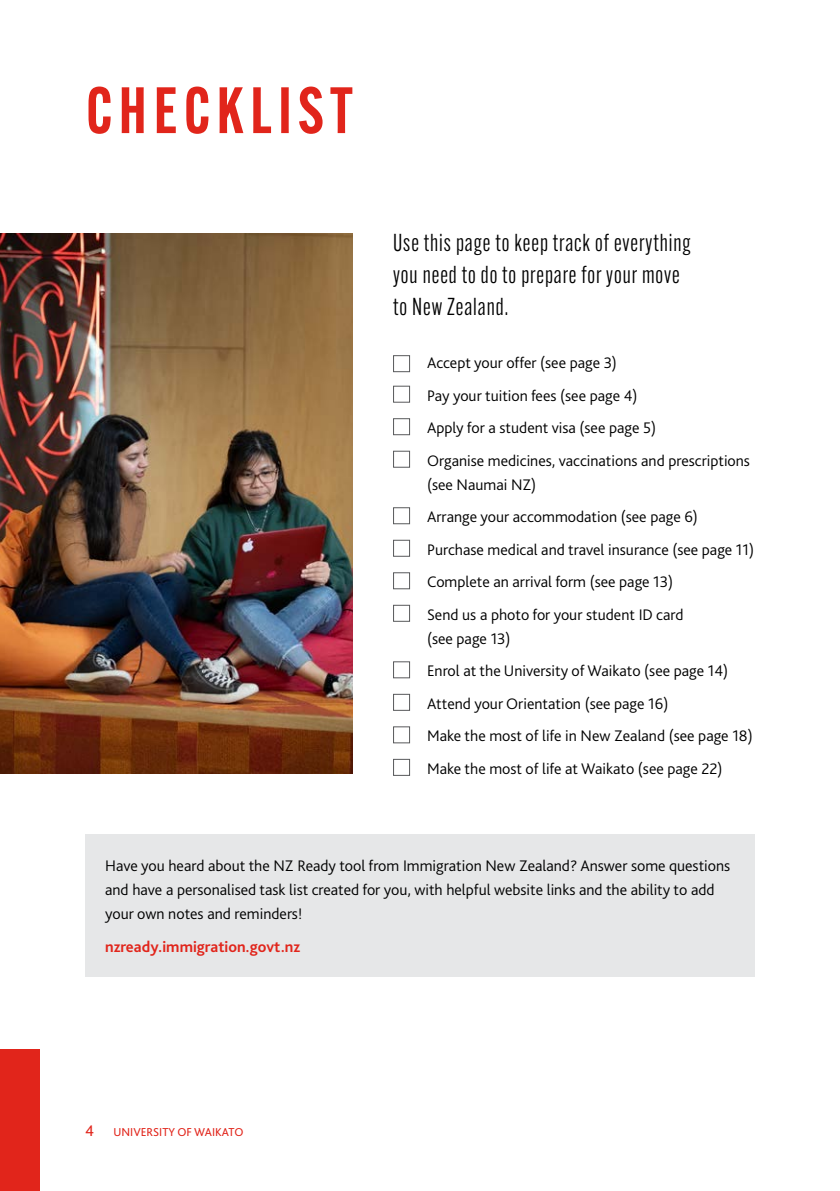
<style>
.page{position:relative;width:840px;height:1191px;background:#fff}
.page>*{position:absolute;margin:0;border:0;box-sizing:border-box;transform-origin:0 0}
.H1_-_ALT_GOTHIC{font:600 64px "Alternate Gothic Cond ATF";letter-spacing:.1em;color:#e1251b}
.INTRO{font:24px/32px "Alternate Gothic Cond ATF";letter-spacing:.04em;color:#000}
.BODY{font:300 16px/24px "Bliss Pro";color:#000}
.BODY-2{font:700 16px "Bliss Pro";color:#e1251b}
.t1{font:12px "Bliss Pro";color:#e1251b}
.s1{font-size:16px}
</style>
<div class="page">
<img style="left:0;top:233px;width:352px;height:541px">
<div style="left:393px;top:355px;width:17px;height:17px;border:1px solid #58595b"></div>
<div style="left:393px;top:386px;width:17px;height:17px;border:1px solid #58595b"></div>
<div style="left:393px;top:418px;width:17px;height:17px;border:1px solid #58595b"></div>
<div style="left:393px;top:451px;width:17px;height:17px;border:1px solid #58595b"></div>
<div style="left:393px;top:507px;width:17px;height:17px;border:1px solid #58595b"></div>
<div style="left:393px;top:540px;width:17px;height:17px;border:1px solid #58595b"></div>
<div style="left:393px;top:572px;width:17px;height:17px;border:1px solid #58595b"></div>
<div style="left:393px;top:605px;width:17px;height:17px;border:1px solid #58595b"></div>
<div style="left:393px;top:661px;width:17px;height:17px;border:1px solid #58595b"></div>
<div style="left:393px;top:694px;width:17px;height:17px;border:1px solid #58595b"></div>
<div style="left:393px;top:726px;width:17px;height:17px;border:1px solid #58595b"></div>
<div style="left:393px;top:759px;width:17px;height:17px;border:1px solid #58595b"></div>
<div style="left:85px;top:834px;width:669px;height:142px;background:#e6e7e8"></div>
<div style="left:0;top:1049px;width:40px;height:142px;background:#e1251b"></div>
<p class="H1_-_ALT_GOTHIC" style="left:86px;top:70px;width:268px">CHECKLIST</p>
<p class="INTRO" style="left:393px;top:227px;width:299px">Use this page to keep track of everything you need to do to prepare for your move to New Zealand.</p>
<p class="BODY" style="left:427px;top:351px;width:191px">Accept your offer (see page 3)</p>
<p class="BODY" style="left:427px;top:383px;width:212px">Pay your tuition fees (see page 4)</p>
<p class="BODY" style="left:427px;top:416px;width:230px">Apply for a student visa (see page 5)</p>
<p class="BODY" style="left:427px;top:448px;width:324px">Organise medicines, vaccinations and prescriptions (see Naumai NZ)</p>
<p class="BODY" style="left:427px;top:505px;width:272px">Arrange your accommodation (see page 6)</p>
<p class="BODY" style="left:427px;top:537px;width:328px">Purchase medical and travel insurance (see page 11)</p>
<p class="BODY" style="left:427px;top:570px;width:247px">Complete an arrival form (see page 13)</p>
<p class="BODY" style="left:427px;top:602px;width:258px">Send us a photo for your student ID card (see page 13)</p>
<p class="BODY" style="left:427px;top:659px;width:302px">Enrol at the University of Waikato (see page 14)</p>
<p class="BODY" style="left:427px;top:691px;width:243px">Attend your Orientation (see page 16)</p>
<p class="BODY" style="left:427px;top:724px;width:327px">Make the most of life in New Zealand (see page 18)</p>
<p class="BODY" style="left:427px;top:756px;width:297px">Make the most of life at Waikato (see page 22)</p>
<p class="BODY" style="left:105px;top:853px;width:626px">Have you heard about the NZ Ready tool from Immigration New Zealand? Answer some questions and have a personalised task list created for you, with helpful website links and the ability to add your own notes and reminders!</p>
<p class="BODY-2" style="left:105px;top:936px;width:196px">nzready.immigration.govt.nz</p>
<p class="t1" style="left:85px;top:1124px;width:160px"><span class="s1">4</span> UNIVERSITY OF WAIKATO</p>
</div>
